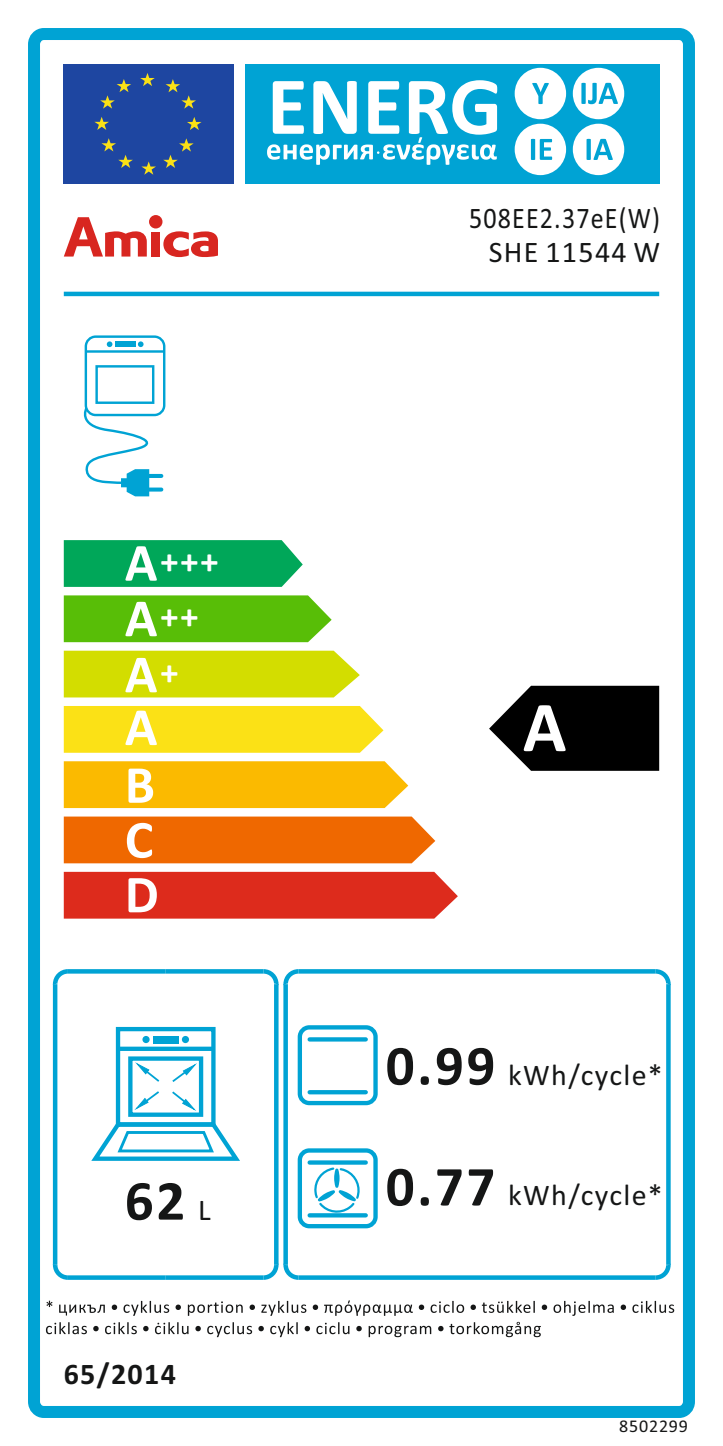
<style>
.page{position:relative;width:723px;height:1446px;background:#fff}
.page>*{position:absolute;margin:0;border:0;box-sizing:border-box;transform-origin:0 0}
.t1{font:700 72px "Calibri";color:#fff}
.t2{font:700 57px "Calibri";color:#151616}
.t3{font:700 54px/54.9px "Calibri";color:#fff}
.t4{font:700 36px/55.5px "Calibri";color:#fff}
.t5{font:30px "Calibri";letter-spacing:.045em;color:#151616}
.t6{font:30px "Calibri";letter-spacing:.045em;color:#151616;scale:.87 1}
.t7{font:700 30px "Calibri";letter-spacing:.045em;color:#151616}
.t8{font:18px "Calibri";letter-spacing:.045em;color:#151616}
.s1{font-size:54px}
.s2{font-size:36px}
.s3{font-weight:400;font-size:30px}
.s4{font-weight:700;font-size:57px}
</style>
<div class="page">
<svg style="left:47px;top:1300px;width:134px;height:16px"></svg>
<svg style="left:188px;top:1301px;width:130px;height:15px"></svg>
<svg style="left:324px;top:1300px;width:100px;height:16px"></svg>
<svg style="left:430px;top:1301px;width:117px;height:12px"></svg>
<svg style="left:553px;top:1301px;width:121px;height:15px"></svg>
<svg style="left:46px;top:1322px;width:252px;height:15px"></svg>
<svg style="left:305px;top:1322px;width:236px;height:15px"></svg>
<div style="left:28px;top:28px;width:667px;height:1390px;border:12px solid #00a3d4;border-radius:10px"></div>
<div style="left:64px;top:64px;width:170px;height:119px;background:#1e46a1"></div>
<svg style="left:141px;top:161px;width:15px;height:14px"></svg>
<svg style="left:140px;top:73px;width:15px;height:13px"></svg>
<svg style="left:187px;top:117px;width:15px;height:13px"></svg>
<svg style="left:94px;top:117px;width:15px;height:13px"></svg>
<svg style="left:100px;top:79px;width:31px;height:30px"></svg>
<svg style="left:101px;top:138px;width:32px;height:30px"></svg>
<svg style="left:163px;top:138px;width:31px;height:30px"></svg>
<svg style="left:166px;top:79px;width:30px;height:30px"></svg>
<div style="left:245px;top:64px;width:414px;height:119px;background:#00a3d4"></div>
<div style="left:515px;top:68px;width:51px;height:51px;background:#fff;border-radius:50%"></div>
<svg style="left:532px;top:83px;width:17px;height:21px"></svg>
<div style="left:573px;top:68px;width:51px;height:51px;background:#fff;border-radius:50%"></div>
<svg style="left:581px;top:83px;width:37px;height:21px"></svg>
<div style="left:515px;top:124px;width:51px;height:51px;background:#fff;border-radius:50%"></div>
<svg style="left:531px;top:139px;width:21px;height:21px"></svg>
<div style="left:573px;top:124px;width:51px;height:51px;background:#fff;border-radius:50%"></div>
<svg style="left:586px;top:139px;width:27px;height:21px"></svg>
<hr style="left:64px;top:292px;width:595px;height:4px;background:#00a3d4">
<div style="left:298px;top:1025px;width:80px;height:80px;border:4px solid #00a3d4;border-radius:9px"></div>
<svg style="left:310px;top:1037px;width:56px;height:4px"></svg>
<svg style="left:310px;top:1090px;width:56px;height:4px"></svg>
<div style="left:298px;top:1148px;width:80px;height:80px;border:4px solid #00a3d4;border-radius:9px"></div>
<svg style="left:310px;top:1160px;width:56px;height:4px"></svg>
<svg style="left:310px;top:1213px;width:56px;height:4px"></svg>
<svg style="left:312px;top:1167px;width:49px;height:50px"></svg>
<div style="left:85px;top:335px;width:80px;height:81px;border:2px solid #00a3d4;border-radius:10px"></div>
<hr style="left:86px;top:350px;width:78px;height:3px;background:#00a3d4">
<svg style="left:107px;top:341px;width:5px;height:6px"></svg>
<svg style="left:138px;top:341px;width:6px;height:6px"></svg>
<div style="left:115px;top:341px;width:20px;height:6px;background:#00a3d4"></div>
<div style="left:95px;top:365px;width:59px;height:39px;border:2px solid #00a3d4"></div>
<svg style="left:83px;top:406px;width:79px;height:90px"></svg>
<hr style="left:149px;top:474px;width:12px;height:4px;background:#00a3d4">
<svg style="left:149px;top:487px;width:12px;height:4px"></svg>
<div style="left:64px;top:595px;width:268px;height:47px;background:#58be07"></div>
<div style="left:64px;top:706px;width:319px;height:47px;background:#fbe116"></div>
<div style="left:64px;top:761px;width:344px;height:47px;background:#fbba00"></div>
<div style="left:64px;top:816px;width:371px;height:47px;background:#ef6800"></div>
<div style="left:64px;top:872px;width:394px;height:46px;background:#dd2b1c"></div>
<div style="left:64px;top:651px;width:296px;height:46px;background:#d3dd00"></div>
<svg style="left:64px;top:540px;width:239px;height:47px;background:#0cab61"></svg>
<svg style="left:489px;top:686px;width:170px;height:85px;background:#1f1f1f"></svg>
<svg style="left:52px;top:969px;width:20px;height:19px"></svg>
<svg style="left:68px;top:969px;width:98px;height:4px"></svg>
<svg style="left:166px;top:969px;width:93px;height:4px"></svg>
<svg style="left:52px;top:1260px;width:16px;height:20px"></svg>
<div style="left:68px;top:1275px;width:98px;height:5px;background:#00a3d4"></div>
<div style="left:166px;top:1275px;width:97px;height:5px;background:#00a3d4"></div>
<hr style="left:53px;top:984px;width:4px;height:281px;background:#00a3d4">
<svg style="left:274px;top:988px;width:4px;height:272px"></svg>
<svg style="left:259px;top:969px;width:44px;height:19px"></svg>
<svg style="left:259px;top:1260px;width:39px;height:20px"></svg>
<div style="left:283px;top:984px;width:5px;height:281px;background:#00a3d4"></div>
<svg style="left:298px;top:969px;width:353px;height:4px"></svg>
<svg style="left:651px;top:969px;width:20px;height:15px"></svg>
<svg style="left:656px;top:1265px;width:15px;height:15px"></svg>
<div style="left:666px;top:984px;width:5px;height:281px;background:#00a3d4"></div>
<div style="left:298px;top:1275px;width:358px;height:5px;background:#00a3d4"></div>
<div style="left:116px;top:1027px;width:100px;height:99px;border:4px solid #00a3d4"></div>
<div style="left:118px;top:1046px;width:95px;height:5px;background:#00a3d4"></div>
<div style="left:142px;top:1036px;width:8px;height:7px;background:#00a3d4;border-radius:50%"></div>
<div style="left:182px;top:1036px;width:7px;height:7px;background:#00a3d4;border-radius:50%"></div>
<div style="left:153px;top:1036px;width:26px;height:7px;background:#00a3d4"></div>
<div style="left:128px;top:1056px;width:75px;height:61px;border:4px solid #00a3d4"></div>
<svg style="left:137px;top:1063px;width:23px;height:19px"></svg>
<svg style="left:91px;top:1118px;width:149px;height:43px"></svg>
<svg style="left:136px;top:1091px;width:23px;height:18px"></svg>
<svg style="left:172px;top:1064px;width:23px;height:46px"></svg>
<svg style="left:267px;top:80px;width:230px;height:85px"></svg>
<svg style="left:163px;top:231px;width:55px;height:26px"></svg>
<div style="left:151px;top:232px;width:9px;height:25px;background:#d82620"></div>
<div style="left:149px;top:215px;width:13px;height:13px;background:#d82620;border-radius:50%"></div>
<svg style="left:64px;top:217px;width:83px;height:40px"></svg>
<p class="t4" style="left:125px;top:536px;width:95px"><span class="s1">A</span>+++<br><span class="s1">A</span>++</p>
<h3 class="t3" style="left:125px;top:652px;width:55px;line-height:52.8px">A<span class="s2">+<br></span>A</h3>
<h3 class="t3" style="left:125px;top:762px;width:36px;text-align:justify">B C D</h3>
<h2 class="t2" style="left:125px;top:1177px;width:87px">62 <span class="s3">L</span></h2>
<p class="t7" style="left:64px;top:1361px;width:114px">65/2014</p>
<p class="t6" style="left:469px;top:206px;width:221px">508EE2.37eE(W)</p>
<p class="t5" style="left:489px;top:239px;width:173px">SHE 11544 W</p>
<h1 class="t1" style="left:523px;top:697px;width:45px">A</h1>
<p class="t5" style="left:386px;top:1062px;width:279px"><span class="s4">0.99</span> kWh/cycle*</p>
<p class="t5" style="left:386px;top:1183px;width:279px"><span class="s4">0.77</span> kWh/cycle*</p>
<p class="t8" style="left:619px;top:1418px;width:70px">8502299</p>
</div>
